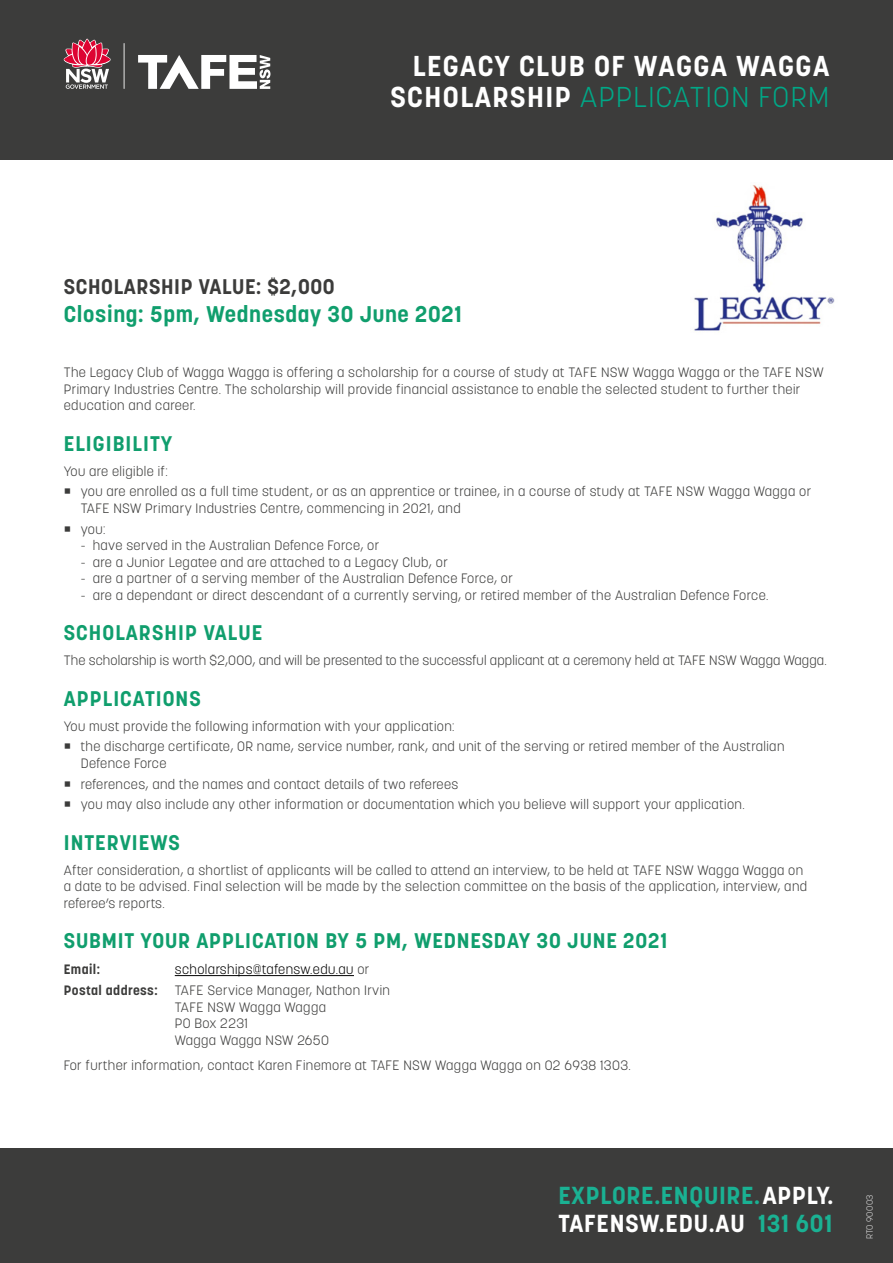
<style>
.page{position:relative;width:893px;height:1263px;background:#fff}
.page>*{position:absolute;margin:0;border:0;box-sizing:border-box;transform-origin:0 0}
.t1{font:700 28.5px/31.5px "Korolev";letter-spacing:.05em;color:#fff;text-align:right}
.t2{font:700 24.45px/27.5px "Korolev";letter-spacing:.03em;color:#1ab193}
.t3{font:700 22.5px "Korolev";letter-spacing:.03em;color:#109e6d}
.t4{font:700 21px "Korolev";letter-spacing:.05em;color:#109e6d}
.t5{font:700 21px "Korolev";letter-spacing:.03em;color:#3c3c3b}
.body{font:300 13.5px/16.5px "Korolev";letter-spacing:.03em;color:#3c3c3b}
.body-2{font:300 13.5px "Korolev";letter-spacing:.01em;color:#3c3c3b}
.body-3{font:300 13.5px "Korolev";letter-spacing:.03em;color:#000}
.body-4{font:700 13.5px "Korolev";letter-spacing:.03em;color:#3c3c3b}
.t6{font:300 9px "Korolev";letter-spacing:.03em;color:#dadada}
.s1{font-weight:300;color:#00a887}
.s2{color:#3c3c3b}
.s3{color:#fff}
</style>
<div class="page">
<div style="left:0;top:0;width:893px;height:159px;background:#3c3c3b"></div>
<svg style="left:64px;top:39px;width:47px;height:50px"></svg>
<svg style="left:138px;top:55px;width:132px;height:34px"></svg>
<hr style="left:124px;top:43px;width:1px;height:46px;background:#fff">
<div style="left:0;top:1148px;width:893px;height:115px;background:#3c3c3b"></div>
<hr style="left:175px;top:975px;width:179px;height:1px;background:#000">
<img style="left:694px;top:185px;width:141px;height:146px">
<h1 class="t1" style="left:390px;top:50px;width:440px">LEGACY CLUB OF WAGGA WAGGA<br>SCHOLARSHIP <span class="s1">APPLICATION FORM</span></h1>
<p class="t5" style="left:64px;top:273px;width:273px">SCHOLARSHIP VALUE: $2,000</p>
<p class="t3" style="left:64px;top:300px;width:399px">Closing: 5pm, Wednesday 30 June 2021</p>
<p class="body" style="left:64px;top:364px;width:761px">The Legacy Club of Wagga Wagga is offering a scholarship for a course of study at TAFE NSW Wagga Wagga or the TAFE NSW<br>Primary Industries Centre. The scholarship will provide financial assistance to enable the selected student to further their education and career.</p>
<p class="t4" style="left:64px;top:430px;width:110px">ELIGIBILITY</p>
<p class="body" style="left:64px;top:463px;width:105px">You are eligible if:</p>
<p class="body" style="left:81px;top:483px;width:732px">you are enrolled as a full time student, or as an apprentice or trainee, in a course of study at TAFE NSW Wagga Wagga or<br>TAFE NSW Primary Industries Centre, commencing in 2021, and</p>
<p class="body" style="left:81px;top:521px;width:26px">you:</p>
<p class="body" style="left:81px;top:537px;width:300px">- have served in the Australian Defence Force, or</p>
<p class="body" style="left:81px;top:554px;width:369px">- are a Junior Legatee and are attached to a Legacy Club, or</p>
<p class="body" style="left:81px;top:570px;width:434px">- are a partner of a serving member of the Australian Defence Force, or</p>
<p class="body" style="left:81px;top:587px;width:689px">- are a dependant or direct descendant of a currently serving, or retired member of the Australian Defence Force.</p>
<p class="t4" style="left:64px;top:620px;width:200px">SCHOLARSHIP VALUE</p>
<p class="body-2" style="left:64px;top:652px;width:764px">The scholarship is worth $2,000, and will be presented to the successful applicant at a ceremony held at TAFE NSW Wagga Wagga.</p>
<p class="t4" style="left:64px;top:685px;width:139px">APPLICATIONS</p>
<p class="body" style="left:64px;top:718px;width:392px">You must provide the following information with your application:</p>
<p class="body" style="left:81px;top:738px;width:705px">the discharge certificate, OR name, service number, rank, and unit of the serving or retired member of the Australian<br>Defence Force</p>
<p class="body" style="left:81px;top:776px;width:379px">references, and the names and contact details of two referees</p>
<p class="body" style="left:81px;top:796px;width:665px">you may also include any other information or documentation which you believe will support your application.</p>
<p class="t4" style="left:64px;top:829px;width:118px">INTERVIEWS</p>
<p class="body" style="left:64px;top:862px;width:745px">After consideration, a shortlist of applicants will be called to attend an interview, to be held at TAFE NSW Wagga Wagga on a date to be advised. Final selection will be made by the selection committee on the basis of the application, interview, and referee’s reports.</p>
<p class="t4" style="left:64px;top:928px;width:605px">SUBMIT YOUR APPLICATION BY 5 PM, WEDNESDAY 30 JUNE 2021</p>
<p class="body-4" style="left:64px;top:961px;width:38px">Email:</p>
<p class="body-3" style="left:175px;top:961px;width:196px">scholarships@tafensw.edu.au <span class="s2">or</span></p>
<p class="body-4" style="left:64px;top:982px;width:95px">Postal address:</p>
<p class="body" style="left:175px;top:982px;width:217px">TAFE Service Manager, Nathon Irvin<br>TAFE NSW Wagga Wagga<br>PO Box 2231<br>Wagga Wagga NSW 2650</p>
<p class="body" style="left:64px;top:1056px;width:569px">For further information, contact Karen Finemore at TAFE NSW Wagga Wagga on 02 6938 1303.</p>
<h2 class="t2" style="left:559px;top:1182px;width:276px">EXPLORE.ENQUIRE.<span class="s3">APPLY.<br>TAFENSW.EDU.AU</span> 131 601</h2>
<p class="t6" style="left:864px;top:1239px;width:46px;rotate:-90deg">RTO 90003</p>
</div>
